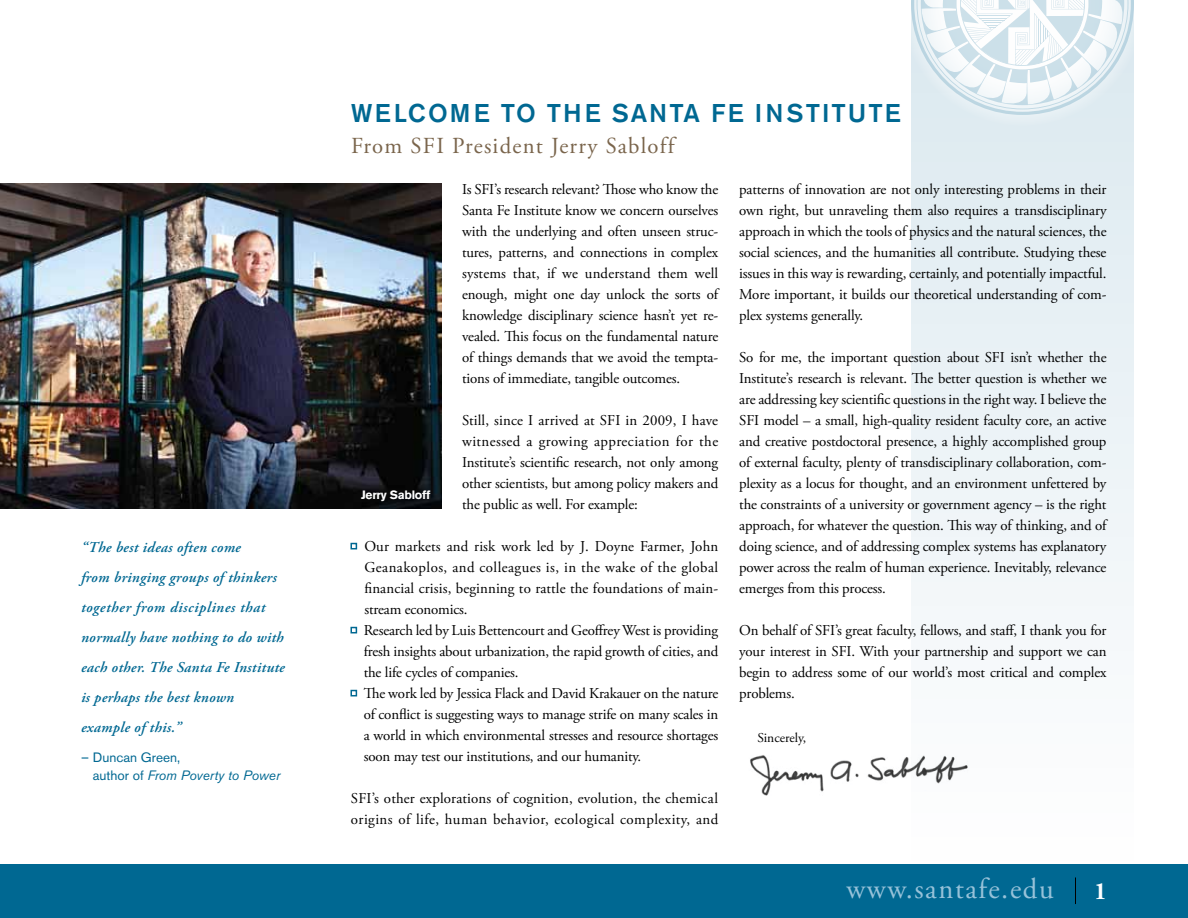
<style>
.page{position:relative;width:1188px;height:918px;background:#fff}
.page>*{position:absolute;margin:0;border:0;box-sizing:border-box;transform-origin:0 0}
.t1{font:28.95px "Adobe Garamond Pro";letter-spacing:.055em;color:#97c2d9}
.t2{font:500 25.5px "Akzidenz Grotesk BE";letter-spacing:.12em;color:#006892}
.t3{font:700 24.45px "Adobe Garamond Pro";color:#fff}
.t4{font:22.95px "Adobe Garamond Pro";letter-spacing:.055em;color:#7a654c}
.t5{font:15px/21px "Adobe Garamond Pro";letter-spacing:-.01em;color:#000;text-align:justify}
.t6{font:italic 600 15px/30px "Adobe Garamond Pro";letter-spacing:.02em;color:#006892}
.t7{font:15px/21px "Adobe Garamond Pro";letter-spacing:.03em;color:#000}
.t8{font:13.5px/18px "Akzidenz Grotesk BE";color:#006892}
.t9{font:13.5px "Adobe Garamond Pro";color:#000}
.t10{font:700 12px "Akzidenz Grotesk BE";letter-spacing:-.02em;color:#fff}
.s1{font-style:italic}
</style>
<div class="page">
<svg style="left:911px;top:126px;width:223px;height:504px;fill:#eaf2f6"></svg>
<div style="left:350px;top:543px;width:7px;height:6px;border:2px solid #006892"></div>
<div style="left:350px;top:627px;width:7px;height:6px;border:2px solid #006892"></div>
<div style="left:350px;top:690px;width:7px;height:6px;border:2px solid #006892"></div>
<img style="left:0;top:183px;width:442px;height:326px">
<img style="left:750px;top:755px;width:218px;height:41px">
<div style="left:0;top:864px;width:1188px;height:54px;background:#006892"></div>
<svg style="left:1075px;top:877px;width:1px;height:27px"></svg>
<svg style="left:911px;top:0;width:223px;height:126px"></svg>
<p class="t6" style="left:81px;top:533px;width:205px">“The best ideas often come<br>from bringing groups of thinkers together from disciplines that normally have nothing to do with each other. The Santa Fe Institute is perhaps the best known example of this.”</p>
<p class="t8" style="left:93px;top:748px;width:189px;text-indent:-12px">– Duncan Green,<br>author of <span class="s1">From Poverty to Power</span></p>
<h2 class="t2" style="left:351px;top:98px;width:551px">WELCOME TO THE SANTA FE INSTITUTE</h2>
<h3 class="t4" style="left:351px;top:132px;width:325px">From SFI President Jerry Sabloff</h3>
<p class="t5" style="left:462px;top:179px;width:258px">Is SFI’s research relevant? Those who know the Santa Fe Institute know we concern ourselves with the underlying and often unseen struc&shy;tures, patterns, and connections in complex systems that, if we understand them well enough, might one day unlock the sorts of knowledge disciplinary science hasn’t yet re&shy;vealed. This focus on the fundamental nature of things demands that we avoid the tempta&shy;tions of immediate, tangible outcomes.</p>
<p class="t5" style="left:462px;top:410px;width:258px">Still, since I arrived at SFI in 2009, I have witnessed a growing appreciation for the Institute’s scientific research, not only among other scientists, but among policy makers and the public as well. For example:</p>
<p class="t5" style="left:364px;top:536px;width:356px;text-align:left">Our markets and risk work led by J. Doyne Farmer, John Geanakoplos, and colleagues is, in the wake of the global financial crisis, beginning to rattle the foundations of main&shy;stream economics.<br>Research led by Luis Bettencourt and Geoffrey West is providing fresh insights about urbanization, the rapid growth of cities, and the life cycles of companies.<br>The work led by Jessica Flack and David Krakauer on the nature of conflict is suggesting ways to manage strife on many scales in a world in which environmental stresses and resource shortages soon may test our institutions, and our humanity.</p>
<p class="t7" style="left:351px;top:788px;width:369px">SFI’s other explorations of cognition, evolution, the chemical origins of life, human behavior, ecological complexity, and</p>
<p class="t10" style="left:361px;top:488px;width:71px">Jerry Sabloff</p>
<p class="t5" style="left:739px;top:179px;width:369px">patterns of innovation are not only interesting problems in their own right, but unraveling them also requires a transdisciplinary approach in which the tools of physics and the natural sciences, the social sciences, and the humanities all contribute. Studying these issues in this way is rewarding, certainly, and potentially impactful.<br>More important, it builds our theoretical understanding of com&shy;plex systems generally.</p>
<p class="t5" style="left:739px;top:347px;width:369px">So for me, the important question about SFI isn’t whether the Institute’s research is relevant. The better question is whether we are addressing key scientific questions in the right way. I believe the SFI model – a small, high-quality resident faculty core, an active and creative postdoctoral presence, a highly accomplished group of external faculty, plenty of transdisciplinary collaboration, com&shy;plexity as a locus for thought, and an environment unfettered by the constraints of a university or government agency – is the right approach, for whatever the question. This way of thinking, and of doing science, and of addressing complex systems has explanatory power across the realm of human experience. Inevitably, relevance emerges from this process.</p>
<p class="t5" style="left:739px;top:620px;width:369px">On behalf of SFI’s great faculty, fellows, and staff, I thank you for your interest in SFI. With your partnership and support we can begin to address some of our world’s most critical and complex problems.</p>
<p class="t9" style="left:757px;top:730px;width:50px">Sincerely,</p>
<h1 class="t1" style="left:846px;top:872px;width:209px">www.santafe.edu</h1>
<h3 class="t3" style="left:1094px;top:877px;width:14px">1</h3>
</div>
